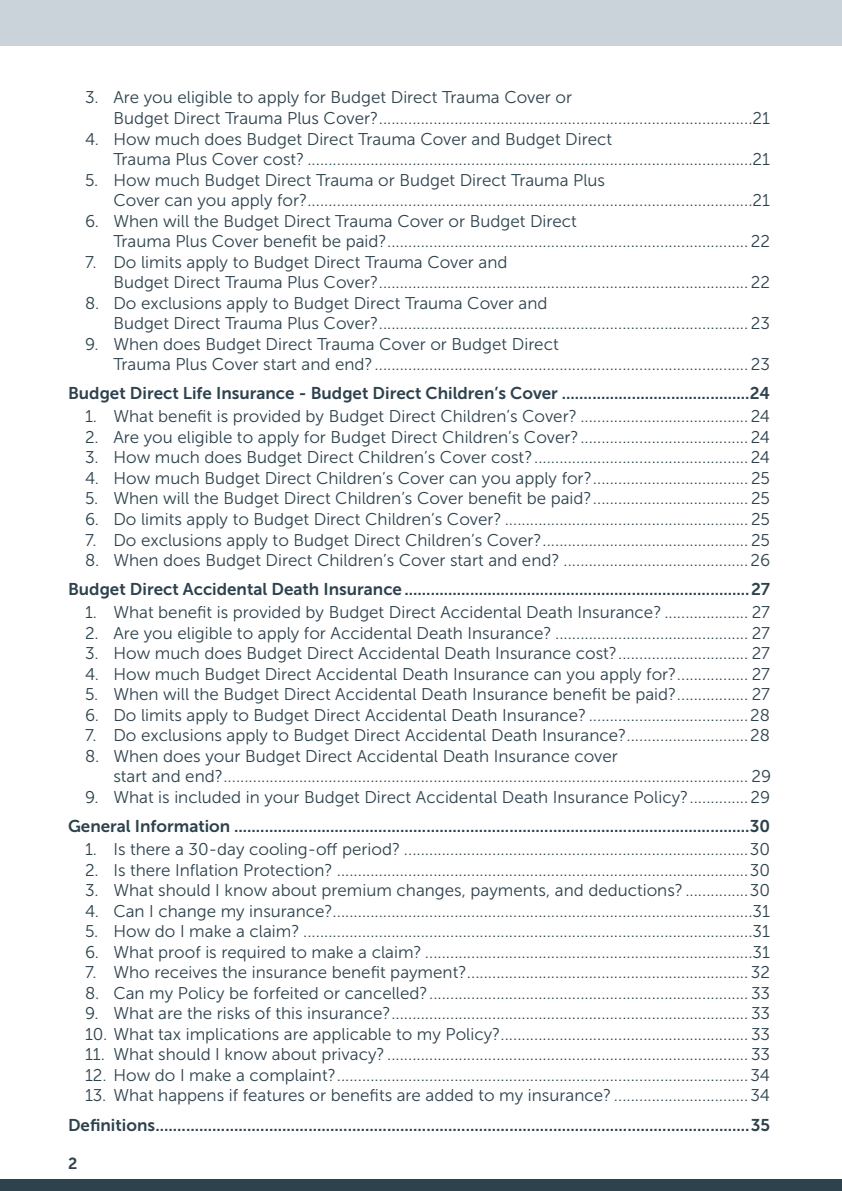
<style>
.page{position:relative;width:842px;height:1191px;background:#fff}
.page>*{position:absolute;margin:0;border:0;box-sizing:border-box;transform-origin:0 0}
.Contents_Subheading{font:17px/20.4px "Museo Sans 300";color:#2d424d}
.Contents_Main_Headin{font:17px "Museo Sans 700";color:#2d424d}
.Heading_1{font:16px "Museo Sans 700";color:#2d424d}
</style>
<div class="page">
<div style="left:0;top:0;width:842px;height:45px;background:#cad3d9"></div>
<div style="left:0;top:1179px;width:842px;height:12px;background:#2d424d"></div>
<p class="Contents_Subheading" style="left:85px;top:88px;width:489px">3. Are you eligible to apply for Budget Direct Trauma Cover or</p>
<p class="Contents_Subheading" style="left:113px;top:108px;width:658px">Budget Direct Trauma Plus Cover?.........................................................................................21</p>
<p class="Contents_Subheading" style="left:85px;top:129px;width:529px">4. How much does Budget Direct Trauma Cover and Budget Direct</p>
<p class="Contents_Subheading" style="left:113px;top:149px;width:658px">Trauma Plus Cover cost? ..........................................................................................................21</p>
<p class="Contents_Subheading" style="left:85px;top:170px;width:522px">5. How much Budget Direct Trauma or Budget Direct Trauma Plus</p>
<p class="Contents_Subheading" style="left:113px;top:190px;width:658px">Cover can you apply for?..........................................................................................................21</p>
<p class="Contents_Subheading" style="left:85px;top:211px;width:493px">6. When will the Budget Direct Trauma Cover or Budget Direct</p>
<p class="Contents_Subheading" style="left:113px;top:231px;width:658px">Trauma Plus Cover benefit be paid?...................................................................................... 22</p>
<p class="Contents_Subheading" style="left:113px;top:252px;width:658px;text-indent:-28px">7. Do limits apply to Budget Direct Trauma Cover and<br>Budget Direct Trauma Plus Cover?........................................................................................ 22</p>
<p class="Contents_Subheading" style="left:113px;top:293px;width:658px;text-indent:-28px">8. Do exclusions apply to Budget Direct Trauma Cover and<br>Budget Direct Trauma Plus Cover?........................................................................................ 23</p>
<p class="Contents_Subheading" style="left:85px;top:334px;width:475px">9. When does Budget Direct Trauma Cover or Budget Direct</p>
<p class="Contents_Subheading" style="left:113px;top:354px;width:658px">Trauma Plus Cover start and end?......................................................................................... 23</p>
<p class="Contents_Main_Headin" style="left:68px;top:384px;width:704px">Budget Direct Life Insurance - Budget Direct Children’s Cover ...........................................24</p>
<p class="Contents_Subheading" style="left:85px;top:406px;width:686px">1. What benefit is provided by Budget Direct Children’s Cover? ........................................24</p>
<p class="Contents_Subheading" style="left:85px;top:427px;width:686px">2. Are you eligible to apply for Budget Direct Children’s Cover?........................................24</p>
<p class="Contents_Subheading" style="left:85px;top:447px;width:686px">3. How much does Budget Direct Children’s Cover cost?...................................................24</p>
<p class="Contents_Subheading" style="left:85px;top:468px;width:686px">4. How much Budget Direct Children’s Cover can you apply for?..................................... 25</p>
<p class="Contents_Subheading" style="left:85px;top:488px;width:686px">5. When will the Budget Direct Children’s Cover benefit be paid?..................................... 25</p>
<p class="Contents_Subheading" style="left:85px;top:509px;width:686px">6. Do limits apply to Budget Direct Children’s Cover? .......................................................... 25</p>
<p class="Contents_Subheading" style="left:85px;top:529px;width:686px">7. Do exclusions apply to Budget Direct Children’s Cover?................................................. 25</p>
<p class="Contents_Subheading" style="left:85px;top:550px;width:686px">8. When does Budget Direct Children’s Cover start and end? ............................................26</p>
<p class="Contents_Main_Headin" style="left:68px;top:579px;width:704px">Budget Direct Accidental Death Insurance ...............................................................................27</p>
<p class="Contents_Subheading" style="left:85px;top:602px;width:686px">1. What benefit is provided by Budget Direct Accidental Death Insurance? .................... 27</p>
<p class="Contents_Subheading" style="left:85px;top:623px;width:686px">2. Are you eligible to apply for Accidental Death Insurance? .............................................. 27</p>
<p class="Contents_Subheading" style="left:85px;top:643px;width:686px">3. How much does Budget Direct Accidental Death Insurance cost?............................... 27</p>
<p class="Contents_Subheading" style="left:85px;top:664px;width:686px">4. How much Budget Direct Accidental Death Insurance can you apply for?................. 27</p>
<p class="Contents_Subheading" style="left:85px;top:684px;width:686px">5. When will the Budget Direct Accidental Death Insurance benefit be paid?................. 27</p>
<p class="Contents_Subheading" style="left:85px;top:705px;width:686px">6. Do limits apply to Budget Direct Accidental Death Insurance? ......................................28</p>
<p class="Contents_Subheading" style="left:85px;top:725px;width:686px">7. Do exclusions apply to Budget Direct Accidental Death Insurance?.............................28</p>
<p class="Contents_Subheading" style="left:113px;top:746px;width:659px;text-indent:-28px">8. When does your Budget Direct Accidental Death Insurance cover<br>start and end?............................................................................................................................. 29</p>
<p class="Contents_Subheading" style="left:85px;top:787px;width:686px">9. What is included in your Budget Direct Accidental Death Insurance Policy?..............29</p>
<p class="Contents_Main_Headin" style="left:68px;top:816px;width:704px">General Information ......................................................................................................................30</p>
<p class="Contents_Subheading" style="left:85px;top:839px;width:686px">1. Is there a 30-day cooling-off period? ..................................................................................30</p>
<p class="Contents_Subheading" style="left:85px;top:860px;width:686px">2. Is there Inflation Protection? ..................................................................................................30</p>
<p class="Contents_Subheading" style="left:85px;top:880px;width:686px">3. What should I know about premium changes, payments, and deductions? ...............30</p>
<p class="Contents_Subheading" style="left:85px;top:901px;width:686px">4. Can I change my insurance?....................................................................................................31</p>
<p class="Contents_Subheading" style="left:85px;top:921px;width:686px">5. How do I make a claim? ...........................................................................................................31</p>
<p class="Contents_Subheading" style="left:85px;top:942px;width:686px">6. What proof is required to make a claim? ..............................................................................31</p>
<p class="Contents_Subheading" style="left:85px;top:962px;width:686px">7. Who receives the insurance benefit payment?................................................................... 32</p>
<p class="Contents_Subheading" style="left:85px;top:983px;width:686px">8. Can my Policy be forfeited or cancelled?............................................................................ 33</p>
<p class="Contents_Subheading" style="left:85px;top:1003px;width:686px">9. What are the risks of this insurance?..................................................................................... 33</p>
<p class="Contents_Subheading" style="left:85px;top:1024px;width:686px">10. What tax implications are applicable to my Policy?........................................................... 33</p>
<p class="Contents_Subheading" style="left:85px;top:1044px;width:686px">11. What should I know about privacy? ...................................................................................... 33</p>
<p class="Contents_Subheading" style="left:85px;top:1065px;width:686px">12. How do I make a complaint?..................................................................................................34</p>
<p class="Contents_Subheading" style="left:85px;top:1085px;width:686px">13. What happens if features or benefits are added to my insurance? ................................34</p>
<p class="Contents_Main_Headin" style="left:68px;top:1115px;width:704px">Definitions........................................................................................................................................35</p>
<p class="Heading_1" style="left:68px;top:1154px;width:11px">2</p>
</div>
